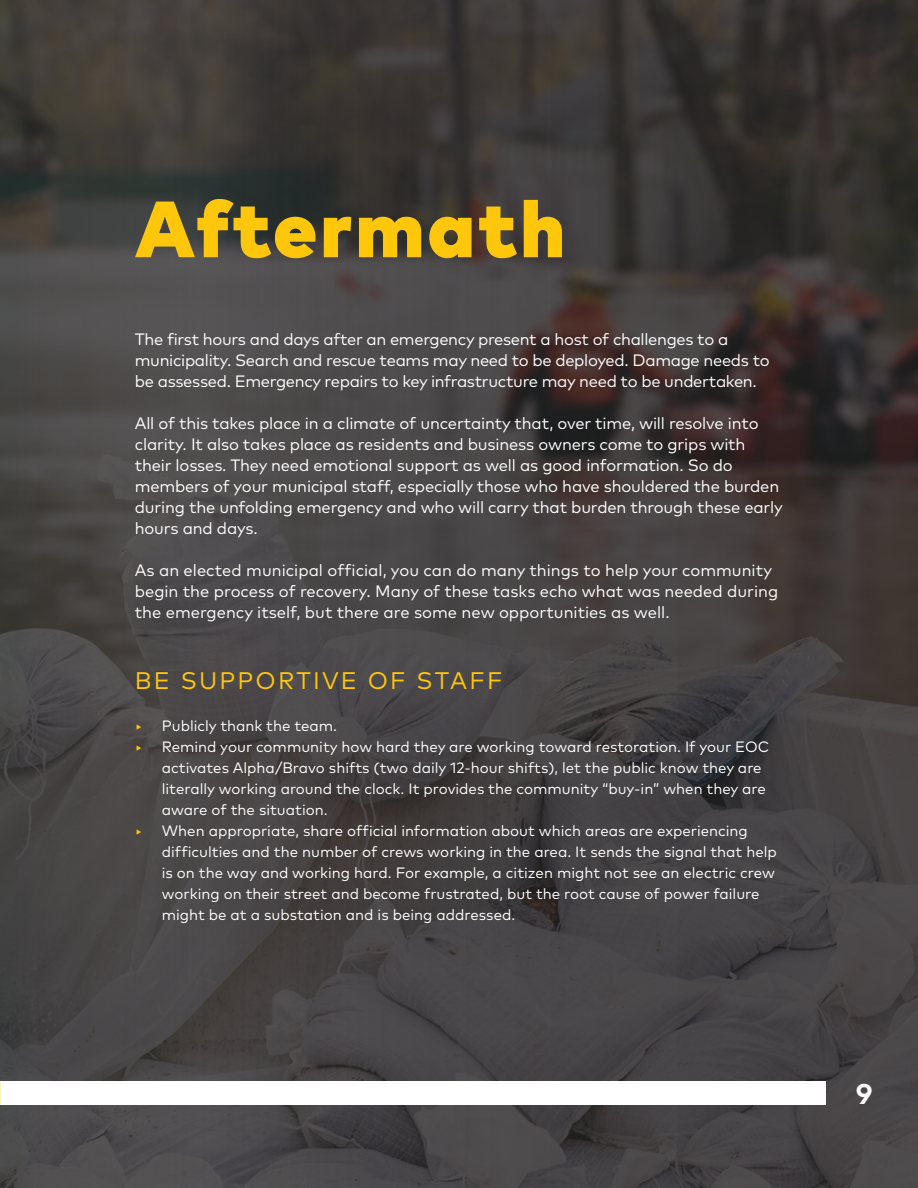
<style>
.page{position:relative;width:918px;height:1188px;background:#fff}
.page>*{position:absolute;margin:0;border:0;box-sizing:border-box;transform-origin:0 0}
.t1{font:900 79.5px "Mark Pro";letter-spacing:.04em;color:#fec70c}
.t2{font:700 28.5px "Mark Pro";color:#fff}
.t3{font:24px "Mark Pro";letter-spacing:.09em;color:#fec70c}
.t4{font:16.5px/21px "Mark Pro";letter-spacing:-.01em;color:#fff}
.t5{font:15px/21px "Mark Pro";color:#fff}
.t6{font:15px "Mark Pro";color:#fec70c}
</style>
<div class="page">
<img style="left:0;top:0;width:918px;height:1188px">
<div style="left:0;top:1081px;width:826px;height:23px;background:#fff"></div>
<h1 class="t1" style="left:135px;top:168px;width:432px">Aftermath</h1>
<p class="t4" style="left:135px;top:327px;width:636px">The first hours and days after an emergency present a host of challenges to a municipality. Search and rescue teams may need to be deployed. Damage needs to be assessed. Emergency repairs to key infrastructure may need to be undertaken.</p>
<p class="t4" style="left:135px;top:411px;width:650px">All of this takes place in a climate of uncertainty that, over time, will resolve into clarity. It also takes place as residents and business owners come to grips with their losses. They need emotional support as well as good information. So do members of your municipal staff, especially those who have shouldered the burden during the unfolding emergency and who will carry that burden through these early hours and days.</p>
<p class="t4" style="left:135px;top:558px;width:645px">As an elected municipal official, you can do many things to help your community begin the process of recovery. Many of these tasks echo what was needed during the emergency itself, but there are some new opportunities as well.</p>
<h3 class="t3" style="left:135px;top:662px;width:369px">BE SUPPORTIVE OF STAFF</h3>
<p class="t6" style="left:135px;top:714px;width:9px">‣</p>
<p class="t5" style="left:162px;top:714px;width:177px">Publicly thank the team.</p>
<p class="t6" style="left:135px;top:735px;width:9px">‣</p>
<p class="t5" style="left:162px;top:735px;width:609px">Remind your community how hard they are working toward restoration. If your EOC activates Alpha/Bravo shifts (two daily 12-hour shifts), let the public know they are literally working around the clock. It provides the community “buy-in” when they are aware of the situation.</p>
<p class="t6" style="left:135px;top:819px;width:9px">‣</p>
<p class="t5" style="left:162px;top:819px;width:617px">When appropriate, share official information about which areas are experiencing difficulties and the number of crews working in the area. It sends the signal that help is on the way and working hard. For example, a citizen might not see an electric crew working on their street and become frustrated, but the root cause of power failure might be at a substation and is being addressed.</p>
<h2 class="t2" style="left:856px;top:1072px;width:18px">9</h2>
</div>
